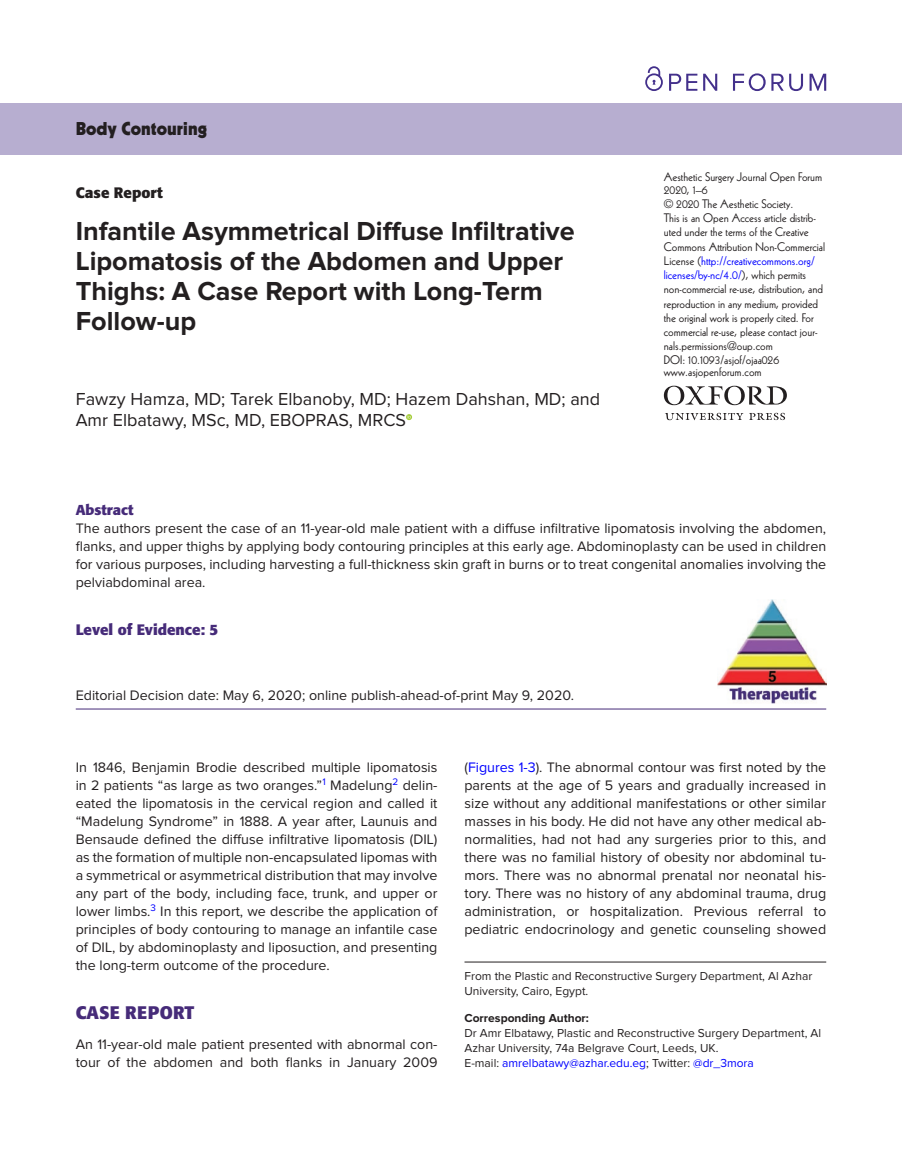
<style>
.page{position:relative;width:902px;height:1174px;background:#fff}
.page>*{position:absolute;margin:0;border:0;box-sizing:border-box;transform-origin:0 0}
.t1{font:700 27px/30px "Proxima Nova";color:#231f20}
.t2{font:18px/21px "Proxima Nova";color:#231f20}
.t3{font:900 18px "Kabel LT Std";color:#231f20}
.t4{font:700 18px "Formata";letter-spacing:.02em;color:#462b79}
.t5{font:700 15px "Formata";color:#462b79}
.t6{font:700 15px "Formata";color:#231f20}
.t7{font:14.25px/18px "Proxima Nova";color:#231f20;text-align:justify}
.t8{font:700 14.25px "Formata";color:#462b79}
.t9{font:12px/14.2px "Kabel LT Std";color:#231f20}
.t10{font:12px/15px "Proxima Nova";color:#231f20}
.t11{font:700 12px "Proxima Nova";color:#231f20}
.s1{color:#00f}
</style>
<div class="page">
<svg style="left:669px;top:74px;width:28px;height:17px"></svg>
<svg style="left:703px;top:74px;width:14px;height:17px"></svg>
<svg style="left:733px;top:73px;width:32px;height:18px"></svg>
<svg style="left:771px;top:74px;width:12px;height:17px"></svg>
<svg style="left:789px;top:74px;width:14px;height:17px"></svg>
<svg style="left:809px;top:74px;width:17px;height:17px"></svg>
<svg style="left:645px;top:66px;width:17px;height:25px"></svg>
<div style="left:0;top:104px;width:901px;height:50px;background:#b7aed0"></div>
<svg style="left:663px;top:386px;width:123px;height:34px"></svg>
<hr style="left:464px;top:961px;width:362px;height:1px;background:#231f20">
<hr style="left:76px;top:708px;width:750px;height:1px;background:#462b79">
<svg style="left:406px;top:414px;width:6px;height:6px"></svg>
<img style="left:717px;top:599px;width:109px;height:104px">
<p class="t3" style="left:76px;top:117px;width:133px">Body Contouring</p>
<p class="t6" style="left:76px;top:183px;width:88px">Case Report</p>
<h1 class="t1" style="left:76px;top:217px;width:500px">Infantile Asymmetrical Diffuse Infiltrative<br>Lipomatosis of the Abdomen and Upper<br>Thighs: A Case Report with Long-Term<br>Follow-up</h1>
<p class="t2" style="left:76px;top:389px;width:526px">Fawzy Hamza, MD; Tarek Elbanoby, MD; Hazem Dahshan, MD; and<br>Amr Elbatawy, MSc, MD, EBOPRAS, MRCS</p>
<p class="t9" style="left:663px;top:171px;width:160px;line-height:12.8px">Aesthetic Surgery Journal Open Forum<br>2020, 1–6</p>
<p class="t9" style="left:663px;top:197px;width:163px">© 2020 The Aesthetic Society.<br>This is an Open Access article distrib&shy;uted under the terms of the Creative Commons Attribution Non-Commercial License (<span class="s1">http://creativecommons.org/ licenses/by-nc/4.0/</span>), which permits non-commercial re-use, distribution, and reproduction in any medium, provided the original work is properly cited. For commercial re-use, please contact jour&shy;nals.permissions@oup.com</p>
<p class="t9" style="left:663px;top:353px;width:117px;line-height:12.8px">DOI: 10.1093/asjof/ojaa026 www.asjopenforum.com</p>
<p class="t8" style="left:76px;top:500px;width:59px">Abstract</p>
<p class="t7" style="left:76px;top:519px;width:752px">The authors present the case of an 11-year-old male patient with a diffuse infiltrative lipomatosis involving the abdomen, flanks, and upper thighs by applying body contouring principles at this early age. Abdominoplasty can be used in children for various purposes, including harvesting a full-thickness skin graft in burns or to treat congenital anomalies involving the pelviabdominal area.</p>
<p class="t5" style="left:76px;top:620px;width:144px">Level of Evidence: 5</p>
<p class="t7" style="left:76px;top:686px;width:499px">Editorial Decision date: May 6, 2020; online publish-ahead-of-print May 9, 2020.</p>
<p class="t7" style="left:76px;top:758px;width:363px">In 1846, Benjamin Brodie described multiple lipomatosis in 2 patients “as large as two oranges.”<sup>1</sup> Madelung<sup>2</sup> delin&shy;eated the lipomatosis in the cervical region and called it “Madelung Syndrome” in 1888. A year after, Launuis and Bensaude defined the diffuse infiltrative lipomatosis (DIL) as the formation of multiple non-encapsulated lipomas with a symmetrical or asymmetrical distribution that may involve any part of the body, including face, trunk, and upper or lower limbs.<sup>3</sup> In this report, we describe the application of principles of body contouring to manage an infantile case of DIL, by abdominoplasty and liposuction, and presenting the long-term outcome of the procedure.</p>
<p class="t4" style="left:76px;top:1001px;width:120px">CASE REPORT</p>
<p class="t7" style="left:76px;top:1036px;width:363px">An 11-year-old male patient presented with abnormal con&shy;tour of the abdomen and both flanks in January 2009</p>
<p class="t7" style="left:464px;top:758px;width:363px">(<span class="s1">Figures 1-3</span>). The abnormal contour was first noted by the parents at the age of 5 years and gradually increased in size without any additional manifestations or other similar masses in his body. He did not have any other medical ab&shy;normalities, had not had any surgeries prior to this, and there was no familial history of obesity nor abdominal tu&shy;mors. There was no abnormal prenatal nor neonatal his&shy;tory. There was no history of any abdominal trauma, drug administration, or hospitalization. Previous referral to pediatric endocrinology and genetic counseling showed</p>
<p class="t10" style="left:464px;top:969px;width:349px">From the Plastic and Reconstructive Surgery Department, Al Azhar<br>University, Cairo, Egypt.</p>
<p class="t11" style="left:464px;top:1013px;width:126px">Corresponding Author:</p>
<p class="t10" style="left:464px;top:1026px;width:358px">Dr Amr Elbatawy, Plastic and Reconstructive Surgery Department, Al<br>Azhar University, 74a Belgrave Court, Leeds, UK.<br>E-mail: <span class="s1">amrelbatawy@azhar.edu.eg</span>; Twitter: <span class="s1">@dr_3mora</span></p>
</div>
